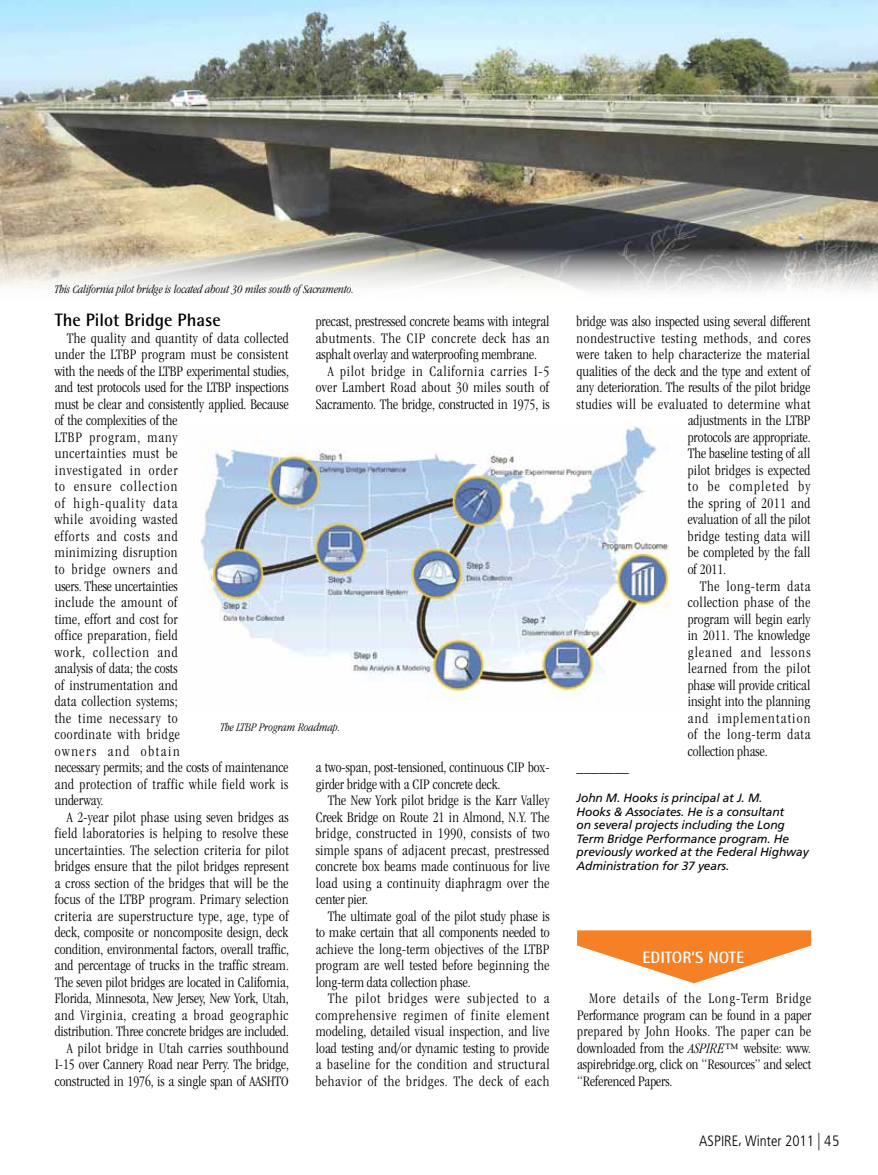
<style>
.page{position:relative;width:878px;height:1175px;background:#fff}
.page>*{position:absolute;margin:0;border:0;box-sizing:border-box;transform-origin:0 0}
.t1{font:700 18px "Rotis Semi Sans Std";color:#000}
.t2{font:700 16.5px "Rotis Semi Sans Std";color:#fff}
.t3{font:300 condensed 15px/16.5px "ITC Garamond Std";letter-spacing:.015em;color:#000;text-align:justify}
.t4{font:300 condensed 15px "ITC Garamond Std";letter-spacing:.045em;color:#000}
.t5{font:300 condensed 15px "ITC Garamond Std";letter-spacing:.04em;color:#000}
.t6{font:300 condensed 15px "ITC Garamond Std";letter-spacing:.05em;color:#000}
.t7{font:300 condensed 15px "Frutiger LT Std";color:#000}
.t8{font:300 condensed 15px "ITC Garamond Std";letter-spacing:.075em;color:#000}
.t9{font:300 condensed 15px "ITC Garamond Std";letter-spacing:.08em;color:#000}
.t10{font:300 condensed 15px "ITC Garamond Std";letter-spacing:.085em;color:#000}
.t11{font:italic 12px/13.5px "Frutiger LT Std";letter-spacing:-.01em;color:#000}
.t12{font:italic 300 condensed 12px "ITC Garamond Std";color:#000}
.s1{font-style:italic}
.s2{font-size:17.55px}
</style>
<div class="page">
<img style="left:0;top:0;width:878px;height:291px">
<img style="left:200px;top:426px;width:470px;height:274px">
<svg style="left:577px;top:930px;width:234px;height:53px"></svg>
<p class="t12" style="left:55px;top:283px;width:301px">This California pilot bridge is located about 30 miles south of Sacramento.</p>
<p class="t1" style="left:55px;top:309px;width:167px">The Pilot Bridge Phase</p>
<p class="t3" style="left:55px;top:330px;width:236px;text-align:left;text-indent:12px">The quality and quantity of data collected under the LTBP program must be consistent with the needs of the LTBP experimental studies, and test protocols used for the LTBP inspections must be clear and consistently applied. Because of the complexities of the<br>LTBP program, many<br>uncertainties must be<br>investigated in order<br>to ensure collection<br>of high-quality data<br>while avoiding wasted<br>efforts and costs and<br>minimizing disruption<br>to bridge owners and<br>users. These uncertainties<br>include the amount of<br>time, effort and cost for<br>office preparation, field<br>work, collection and<br>analysis of data; the costs<br>of instrumentation and<br>data collection systems;<br>the time necessary to<br>coordinate with bridge<br>owners and obtain<br>necessary permits; and the costs of maintenance and protection of traffic while field work is underway.</p>
<p class="t3" style="left:55px;top:808px;width:236px;text-align:right">A 2-year pilot phase using seven bridges as field laboratories is helping to resolve these uncertainties. The selection criteria for pilot bridges ensure that the pilot bridges represent a cross section of the bridges that will be the focus of the LTBP program. Primary selection criteria are superstructure type, age, type of deck, composite or noncomposite design, deck condition, environmental factors, overall traffic, and percentage of trucks in the traffic stream.<br>The seven pilot bridges are located in California, Florida, Minnesota, New Jersey, New York, Utah, and Virginia, creating a broad geographic distribution. Three concrete bridges are included.<br>A pilot bridge in Utah carries southbound I-15 over Cannery Road near Perry. The bridge, constructed in 1976, is a single span of AASHTO</p>
<p class="t3" style="left:315px;top:313px;width:235px">precast, prestressed concrete beams with integral</p>
<p class="t5" style="left:315px;top:330px;width:235px">abutments. The CIP concrete deck has an</p>
<p class="t3" style="left:315px;top:346px;width:223px">asphalt overlay and waterproofing membrane.</p>
<p class="t6" style="left:327px;top:363px;width:223px">A pilot bridge in California carries I-5</p>
<p class="t3" style="left:315px;top:379px;width:235px">over Lambert Road about 30 miles south of</p>
<p class="t3" style="left:315px;top:396px;width:235px">Sacramento. The bridge, constructed in 1975, is</p>
<p class="t12" style="left:220px;top:720px;width:121px">The LTBP Program Roadmap.</p>
<p class="t3" style="left:315px;top:759px;width:235px">a two-span, post-tensioned, continuous CIP box&shy;girder bridge with a CIP concrete deck.</p>
<p class="t3" style="left:315px;top:792px;width:235px;text-indent:12px">The New York pilot bridge is the Karr Valley Creek Bridge on Route 21 in Almond, N.Y. The bridge, constructed in 1990, consists of two simple spans of adjacent precast, prestressed concrete box beams made continuous for live load using a continuity diaphragm over the center pier.</p>
<p class="t3" style="left:315px;top:907px;width:236px;text-indent:12px">The ultimate goal of the pilot study phase is to make certain that all components needed to achieve the long-term objectives of the LTBP program are well tested before beginning the long-term data collection phase.</p>
<p class="t3" style="left:315px;top:990px;width:235px;text-indent:12px">The pilot bridges were subjected to a comprehensive regimen of finite element modeling, detailed visual inspection, and live load testing and/or dynamic testing to provide a baseline for the condition and structural behavior of the bridges. The deck of each</p>
<p class="t3" style="left:576px;top:313px;width:235px">bridge was also inspected using several different</p>
<p class="t4" style="left:576px;top:330px;width:235px">nondestructive testing methods, and cores</p>
<p class="t3" style="left:576px;top:346px;width:235px">were taken to help characterize the material</p>
<p class="t3" style="left:576px;top:363px;width:235px">qualities of the deck and the type and extent of</p>
<p class="t3" style="left:576px;top:379px;width:235px">any deterioration. The results of the pilot bridge</p>
<p class="t3" style="left:576px;top:396px;width:235px">studies will be evaluated to determine what</p>
<p class="t3" style="left:687px;top:412px;width:124px">adjustments in the LTBP</p>
<p class="t3" style="left:687px;top:429px;width:124px">protocols are appropriate.</p>
<p class="t3" style="left:687px;top:445px;width:124px">The baseline testing of all</p>
<p class="t3" style="left:687px;top:462px;width:124px">pilot bridges is expected</p>
<p class="t10" style="left:687px;top:478px;width:124px">to be completed by</p>
<p class="t3" style="left:687px;top:495px;width:124px">the spring of 2011 and</p>
<p class="t3" style="left:687px;top:511px;width:124px">evaluation of all the pilot</p>
<p class="t3" style="left:687px;top:528px;width:124px">bridge testing data will</p>
<p class="t3" style="left:687px;top:544px;width:124px">be completed by the fall</p>
<p class="t3" style="left:687px;top:561px;width:40px">of 2011.</p>
<p class="t6" style="left:699px;top:577px;width:112px">The long-term data</p>
<p class="t3" style="left:687px;top:594px;width:124px">collection phase of the</p>
<p class="t3" style="left:687px;top:610px;width:124px">program will begin early</p>
<p class="t3" style="left:687px;top:627px;width:124px">in 2011. The knowledge</p>
<p class="t8" style="left:687px;top:643px;width:124px">gleaned and lessons</p>
<p class="t5" style="left:687px;top:660px;width:124px">learned from the pilot</p>
<p class="t3" style="left:687px;top:676px;width:124px">phase will provide critical</p>
<p class="t3" style="left:687px;top:693px;width:124px">insight into the planning</p>
<p class="t9" style="left:687px;top:709px;width:124px">and implementation</p>
<p class="t4" style="left:687px;top:726px;width:124px">of the long-term data</p>
<p class="t3" style="left:687px;top:742px;width:81px">collection phase.</p>
<p class="t3" style="left:576px;top:759px;width:54px">_______</p>
<p class="t11" style="left:576px;top:791px;width:234px">John M. Hooks is principal at J. M.<br>Hooks &amp; Associates. He is a consultant<br>on several projects including the Long Term Bridge Performance program. He previously worked at the Federal Highway Administration for 37 years.</p>
<p class="t2" style="left:642px;top:946px;width:101px">Editor’s Note</p>
<p class="t3" style="left:577px;top:990px;width:236px;text-indent:12px">More details of the Long-Term Bridge Performance program can be found in a paper prepared by John Hooks. The paper can be downloaded from the <span class="s1">ASPIRE</span>™ website: www. aspirebridge.org, click on “Resources” and select “Referenced Papers.</p>
<p class="t7" style="left:699px;top:1132px;width:141px">ASPIRE, Winter 2011 <span class="s2">|</span> 45</p>
</div>
